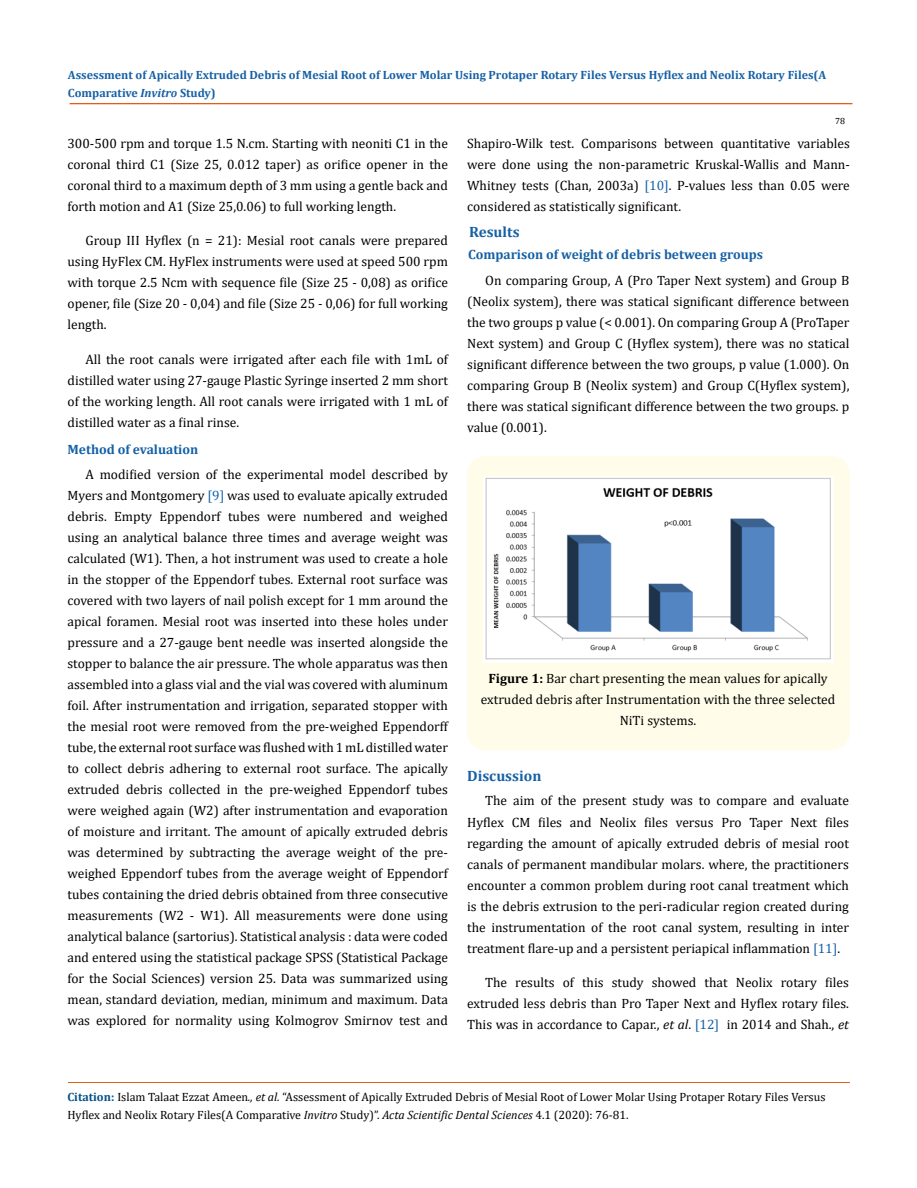
<style>
.page{position:relative;width:917px;height:1188px;background:#fff}
.page>*{position:absolute;margin:0;border:0;box-sizing:border-box;transform-origin:0 0}
.t1{font:700 15px "Cambria";color:#1560a6}
.t2{font:13.5px/21px "Cambria";color:#000;text-align:justify}
.t3{font:700 13.5px "Cambria";color:#1560a6}
.t4{font:12px/18px "Cambria";color:#000}
.t5{font:700 12px/18px "Cambria";color:#1560a6}
.t6{font:9px "Cambria";color:#000}
.s1{font-style:italic}
.s2{color:#1560a6}
.s3{font-weight:700}
.s4{font-weight:700;color:#035089}
</style>
<div class="page">
<hr style="left:70px;top:104px;width:782px;height:1px;background:#e05d1a">
<div style="left:70px;top:103px;width:782px;height:1px;border:1px solid #e05d1a"></div>
<hr style="left:68px;top:1082px;width:782px;height:1px;background:#e05d1a">
<div style="left:467px;top:456px;width:382px;height:294px;background:#fffde9;border-radius:18px"></div>
<img style="left:483px;top:477px;width:350px;height:185px">
<p class="t5" style="left:68px;top:66px;width:759px">Assessment of Apically Extruded Debris of Mesial Root of Lower Molar Using Protaper Rotary Files Versus Hyflex and Neolix Rotary Files(A<br>Comparative <span class="s1">Invitro</span> Study)</p>
<p class="t2" style="left:67px;top:133px;width:382px">300-500 rpm and torque 1.5 N.cm. Starting with neoniti C1 in the coronal third C1 (Size 25, 0.012 taper) as orifice opener in the coronal third to a maximum depth of 3 mm using a gentle back and forth motion and A1 (Size 25,0.06) to full working length.</p>
<p class="t2" style="left:67px;top:230px;width:382px;text-indent:18px">Group III Hyflex (n = 21): Mesial root canals were prepared using HyFlex CM. HyFlex instruments were used at speed 500 rpm with torque 2.5 Ncm with sequence file (Size 25 - 0,08) as orifice opener, file (Size 20 - 0,04) and file (Size 25 - 0,06) for full working length.</p>
<p class="t2" style="left:67px;top:349px;width:382px;text-indent:18px">All the root canals were irrigated after each file with 1mL of distilled water using 27-gauge Plastic Syringe inserted 2 mm short of the working length. All root canals were irrigated with 1 mL of distilled water as a final rinse.</p>
<p class="t6" style="left:835px;top:115px;width:11px">78</p>
<p class="t2" style="left:467px;top:133px;width:384px">Shapiro-Wilk test. Comparisons between quantitative variables were done using the non-parametric Kruskal-Wallis and Mann-Whitney tests (Chan, 2003a) <span class="s2">[10]</span>. P-values less than 0.05 were considered as statistically significant.</p>
<p class="t1" style="left:469px;top:221px;width:52px">Results</p>
<p class="t3" style="left:468px;top:245px;width:296px">Comparison of weight of debris between groups</p>
<p class="t2" style="left:467px;top:270px;width:384px;text-indent:18px">On comparing Group, A (Pro Taper Next system) and Group B (Neolix system), there was statical significant difference between the two groups p value (&lt; 0.001). On comparing Group A (ProTaper Next system) and Group C (Hyflex system), there was no statical significant difference between the two groups, p value (1.000). On comparing Group B (Neolix system) and Group C(Hyflex system), there was statical significant difference between the two groups. p value (0.001).</p>
<p class="t3" style="left:67px;top:440px;width:132px">Method of evaluation</p>
<p class="t2" style="left:67px;top:464px;width:382px;text-indent:18px">A modified version of the experimental model described by Myers and Montgomery <span class="s2">[9]</span> was used to evaluate apically extruded debris. Empty Eppendorf tubes were numbered and weighed using an analytical balance three times and average weight was calculated (W1). Then, a hot instrument was used to create a hole in the stopper of the Eppendorf tubes. External root surface was covered with two layers of nail polish except for 1 mm around the apical foramen. Mesial root was inserted into these holes under pressure and a 27-gauge bent needle was inserted alongside the stopper to balance the air pressure. The whole apparatus was then assembled into a glass vial and the vial was covered with aluminum foil. After instrumentation and irrigation, separated stopper with the mesial root were removed from the pre-weighed Eppendorff tube, the external root surface was flushed with 1 mL distilled water to collect debris adhering to external root surface. The apically extruded debris collected in the pre-weighed Eppendorf tubes were weighed again (W2) after instrumentation and evaporation of moisture and irritant. The amount of apically extruded debris was determined by subtracting the average weight of the pre&shy;weighed Eppendorf tubes from the average weight of Eppendorf tubes containing the dried debris obtained from three consecutive measurements (W2 - W1). All measurements were done using analytical balance (sartorius). Statistical analysis : data were coded and entered using the statistical package SPSS (Statistical Package for the Social Sciences) version 25. Data was summarized using mean, standard deviation, median, minimum and maximum. Data was explored for normality using Kolmogrov Smirnov test and</p>
<p class="t2" style="left:481px;top:668px;width:356px;text-align:center"><span class="s3">Figure 1:</span> Bar chart presenting the mean values for apically extruded debris after Instrumentation with the three selected<br>NiTi systems.</p>
<p class="t1" style="left:467px;top:766px;width:76px">Discussion</p>
<p class="t2" style="left:467px;top:790px;width:383px;text-indent:18px">The aim of the present study was to compare and evaluate Hyflex CM files and Neolix files versus Pro Taper Next files regarding the amount of apically extruded debris of mesial root canals of permanent mandibular molars. where, the practitioners encounter a common problem during root canal treatment which is the debris extrusion to the peri-radicular region created during the instrumentation of the root canal system, resulting in inter treatment flare-up and a persistent periapical inflammation <span class="s2">[11]</span>.</p>
<p class="t2" style="left:467px;top:972px;width:383px;text-indent:18px">The results of this study showed that Neolix rotary files extruded less debris than Pro Taper Next and Hyflex rotary files.<br>This was in accordance to Capar., <span class="s1">et al</span>. <span class="s2">[12]</span> in 2014 and Shah., <span class="s1">et</span></p>
<p class="t4" style="left:67px;top:1088px;width:759px"><span class="s4">Citation:</span> Islam Talaat Ezzat Ameen<span class="s1">., et al.</span> “Assessment of Apically Extruded Debris of Mesial Root of Lower Molar Using Protaper Rotary Files Versus<br>Hyflex and Neolix Rotary Files(A Comparative <span class="s1">Invitro</span> Study)”. <span class="s1">Acta Scientific Dental Sciences</span> 4.1 (2020): 76-81.</p>
</div>
